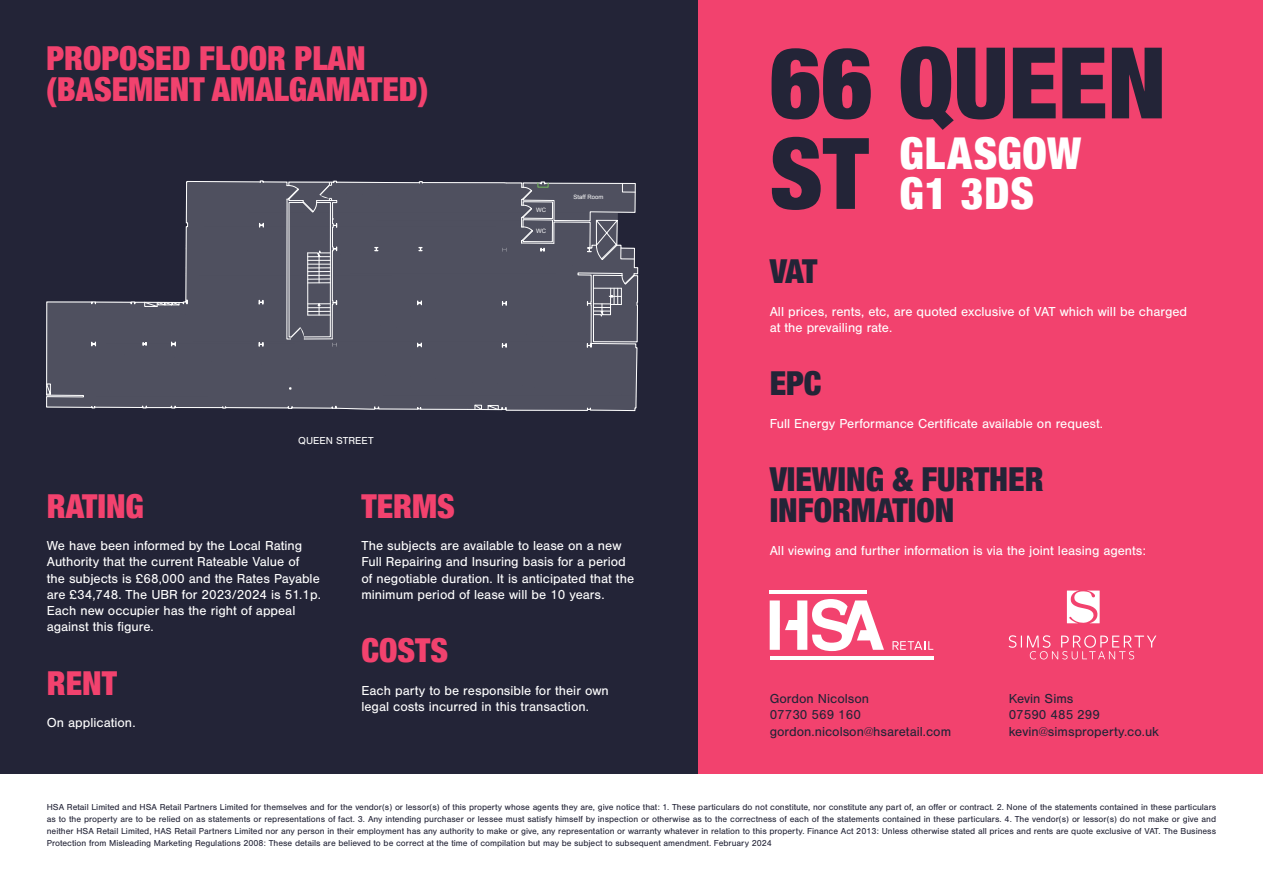
<style>
.page{position:relative;width:1263px;height:893px;background:#fff}
.page>*{position:absolute;margin:0;border:0;box-sizing:border-box;transform-origin:0 0}
.t1{font:900 condensed 99px "Helvetica Neue";color:#232437}
.t2{font:900 condensed 43.95px/40px "Helvetica Neue";letter-spacing:.02em;color:#fff}
.t3{font:900 condensed 33px "Helvetica Neue";color:#f2426e}
.t4{font:900 condensed 33px/31px "Helvetica Neue";color:#232437}
.t5{font:13.5px/16.2px "Nimbus San";color:#fff}
.t6{font:13.5px "Nimbus San";color:#232437}
.t7{font:10.5px "Nimbus San";color:#fff}
.t8{font:9px/12px "Nimbus San";color:#232437;text-align:justify}
.t9{font:6px "Arial";color:#fff}
</style>
<div class="page">
<div style="left:0;top:0;width:1263px;height:774px;background:#232437"></div>
<div style="left:698px;top:0;width:565px;height:774px;background:#f2426e"></div>
<svg style="left:46px;top:180px;width:592px;height:231px;background:#4e4f5e"></svg>
<svg style="left:770px;top:599px;width:114px;height:52px"></svg>
<svg style="left:892px;top:641px;width:41px;height:9px"></svg>
<hr style="left:770px;top:591px;width:97px;height:3px;background:#fff">
<hr style="left:770px;top:656px;width:163px;height:3px;background:#fff">
<svg style="left:1067px;top:590px;width:33px;height:33px"></svg>
<svg style="left:1008px;top:635px;width:148px;height:25px"></svg>
<p class="t3" style="left:46px;top:31px;width:321px">PROPOSED FLOOR PLAN</p>
<p class="t3" style="left:46px;top:63px;width:383px">(BASEMENT AMALGAMATED)</p>
<p class="t7" style="left:298px;top:435px;width:77px">QUEEN STREET</p>
<p class="t9" style="left:536px;top:206px;width:11px">WC</p>
<p class="t9" style="left:536px;top:227px;width:11px">WC</p>
<p class="t9" style="left:574px;top:193px;width:31px">Staff Room</p>
<p class="t3" style="left:47px;top:479px;width:99px">RATING</p>
<p class="t5" style="left:47px;top:538px;width:276px">We have been informed by the Local Rating Authority that the current Rateable Value of the subjects is £68,000 and the Rates Payable are £34,748. The UBR for 2023/2024 is 51.1p.<br>Each new occupier has the right of appeal against this figure.</p>
<p class="t3" style="left:47px;top:656px;width:72px">RENT</p>
<p class="t5" style="left:47px;top:715px;width:90px">On application.</p>
<p class="t3" style="left:361px;top:479px;width:95px">TERMS</p>
<p class="t5" style="left:361px;top:538px;width:274px">The subjects are available to lease on a new Full Repairing and Insuring basis for a period of negotiable duration. It is anticipated that the minimum period of lease will be 10 years.</p>
<p class="t3" style="left:361px;top:623px;width:88px">COSTS</p>
<p class="t5" style="left:361px;top:682px;width:249px">Each party to be responsible for their own legal costs incurred in this transaction.</p>
<p class="t1" style="left:770px;top:2px;width:398px">66 QUEEN</p>
<p class="t1" style="left:770px;top:92px;width:100px">ST</p>
<p class="t2" style="left:899px;top:131px;width:183px">GLASGOW<br>G1 3DS</p>
<p class="t4" style="left:770px;top:254px;width:49px">VAT</p>
<p class="t5" style="left:770px;top:303px;width:419px">All prices, rents, etc, are quoted exclusive of VAT which will be charged at the prevailing rate.</p>
<p class="t4" style="left:770px;top:366px;width:53px">EPC</p>
<p class="t5" style="left:770px;top:415px;width:335px">Full Energy Performance Certificate available on request.</p>
<p class="t4" style="left:770px;top:462px;width:275px">VIEWING &amp; FURTHER<br>INFORMATION</p>
<p class="t5" style="left:770px;top:542px;width:378px">All viewing and further information is via the joint leasing agents:</p>
<p class="t6" style="left:770px;top:691px;width:101px">Gordon Nicolson</p>
<p class="t6" style="left:770px;top:708px;width:93px">07730 569 160</p>
<p class="t6" style="left:770px;top:724px;width:183px">gordon.nicolson@hsaretail.com</p>
<p class="t6" style="left:1009px;top:691px;width:66px">Kevin Sims</p>
<p class="t6" style="left:1009px;top:708px;width:93px">07590 485 299</p>
<p class="t6" style="left:1009px;top:724px;width:152px">kevin@simsproperty.co.uk</p>
<p class="t8" style="left:47px;top:801px;width:1171px">HSA Retail Limited and HSA Retail Partners Limited for themselves and for the vendor(s) or lessor(s) of this property whose agents they are, give notice that: 1. These particulars do not constitute, nor constitute any part of, an offer or contract. 2. None of the statements contained in these particulars as to the property are to be relied on as statements or representations of fact. 3. Any intending purchaser or lessee must satisfy himself by inspection or otherwise as to the correctness of each of the statements contained in these particulars. 4. The vendor(s) or lessor(s) do not make or give and neither HSA Retail Limited, HAS Retail Partners Limited nor any person in their employment has any authority to make or give, any representation or warranty whatever in relation to this property. Finance Act 2013: Unless otherwise stated all prices and rents are quote exclusive of VAT. The Business Protection from Misleading Marketing Regulations 2008: These details are believed to be correct at the time of compilation but may be subject to subsequent amendment. February 2024</p>
</div>
